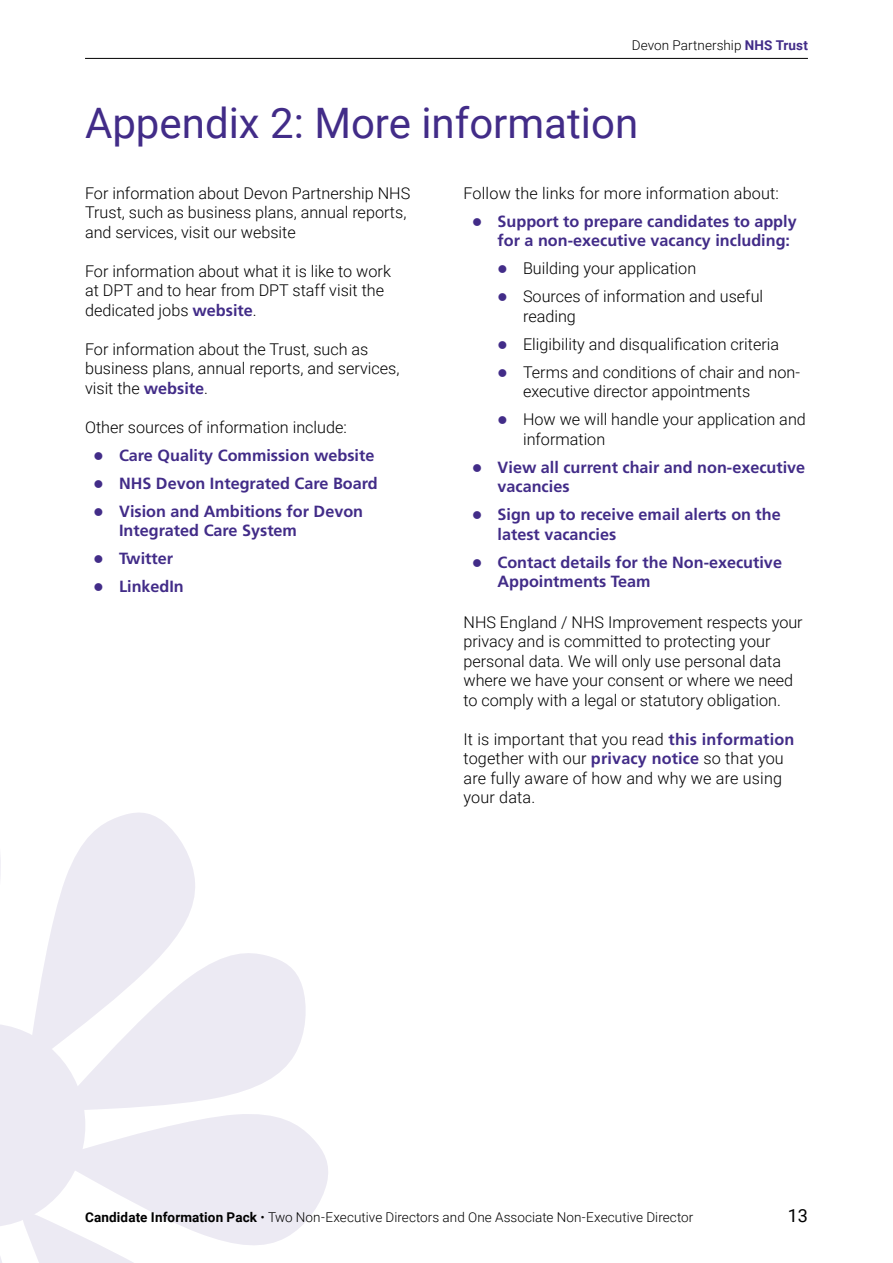
<style>
.page{position:relative;width:893px;height:1263px;background:#fff}
.page>*{position:absolute;margin:0;border:0;box-sizing:border-box;transform-origin:0 0}
.t1{font:42px "Roboto";color:#422c88}
.t2{font:18px "Roboto";color:#000}
.t3{font:300 16.2px/19.5px "Roboto";color:#000}
.t4{font:700 16.2px/19.5px "Frutiger LT Std";color:#422c88}
.t5{font:300 13.5px "Roboto";letter-spacing:.005em;color:#000}
.s1{font-weight:700;color:#422c88}
.s2{font-family:"Frutiger LT Std";font-weight:700;color:#422c88}
.s3{color:#422c88}
.s4{font-weight:700}
</style>
<div class="page">
<hr style="left:85px;top:58px;width:723px;height:1px;background:#000">
<svg style="left:0;top:813px;width:328px;height:450px"></svg>
<p class="t5" style="left:632px;top:35px;width:178px">Devon Partnership <span class="s1">NHS Trust</span></p>
<h1 class="t1" style="left:85px;top:93px;width:555px">Appendix 2: More information</h1>
<p class="t3" style="left:85px;top:182px;width:327px">For information about Devon Partnership NHS<br>Trust, such as business plans, annual reports, and services, visit our website</p>
<p class="t3" style="left:85px;top:260px;width:307px">For information about what it is like to work at DPT and to hear from DPT staff visit the dedicated jobs <span class="s2">website</span>.</p>
<p class="t3" style="left:85px;top:338px;width:316px">For information about the Trust, such as business plans, annual reports, and services, visit the <span class="s2">website</span>.</p>
<p class="t3" style="left:85px;top:416px;width:263px">Other sources of information include:</p>
<p class="t4" style="left:94px;top:445px;width:282px">● Care Quality Commission website</p>
<p class="t4" style="left:94px;top:473px;width:286px">● NHS Devon Integrated Care Board</p>
<p class="t4" style="left:119px;top:501px;width:246px;text-indent:-26px">● Vision and Ambitions for Devon<br>Integrated Care System</p>
<p class="t4" style="left:94px;top:549px;width:81px">● Twitter</p>
<p class="t4" style="left:94px;top:577px;width:92px">● LinkedIn</p>
<p class="t3" style="left:463px;top:182px;width:317px">Follow the links for more information about:</p>
<p class="t4" style="left:497px;top:211px;width:301px;text-indent:-26px">● Support to prepare candidates to apply for a non-executive vacancy including:</p>
<p class="t3" style="left:497px;top:258px;width:200px"><span class="s3">●</span> Building your application</p>
<p class="t3" style="left:523px;top:286px;width:242px;text-indent:-26px"><span class="s3">●</span> Sources of information and useful reading</p>
<p class="t3" style="left:497px;top:333px;width:283px"><span class="s3">●</span> Eligibility and disqualification criteria</p>
<p class="t3" style="left:523px;top:361px;width:278px;text-indent:-26px"><span class="s3">●</span> Terms and conditions of chair and non&shy;executive director appointments</p>
<p class="t3" style="left:523px;top:409px;width:284px;text-indent:-26px"><span class="s3">●</span> How we will handle your application and information</p>
<p class="t4" style="left:497px;top:457px;width:309px;text-indent:-26px">● View all current chair and non-executive vacancies</p>
<p class="t4" style="left:497px;top:505px;width:285px;text-indent:-26px">● Sign up to receive email alerts on the latest vacancies</p>
<p class="t4" style="left:497px;top:552px;width:286px;text-indent:-26px">● Contact details for the Non-executive<br>Appointments Team</p>
<p class="t3" style="left:463px;top:611px;width:341px">NHS England / NHS Improvement respects your privacy and is committed to protecting your personal data. We will only use personal data where we have your consent or where we need to comply with a legal or statutory obligation.</p>
<p class="t3" style="left:463px;top:728px;width:332px">It is important that you read <span class="s2">this information </span>together with our <span class="s2">privacy notice</span> so that you are fully aware of how and why we are using your data.</p>
<p class="t5" style="left:85px;top:1207px;width:610px"><span class="s4">Candidate Information Pack</span> • Two Non-Executive Directors and One Associate Non-Executive Director</p>
<p class="t2" style="left:788px;top:1203px;width:22px">13</p>
</div>
